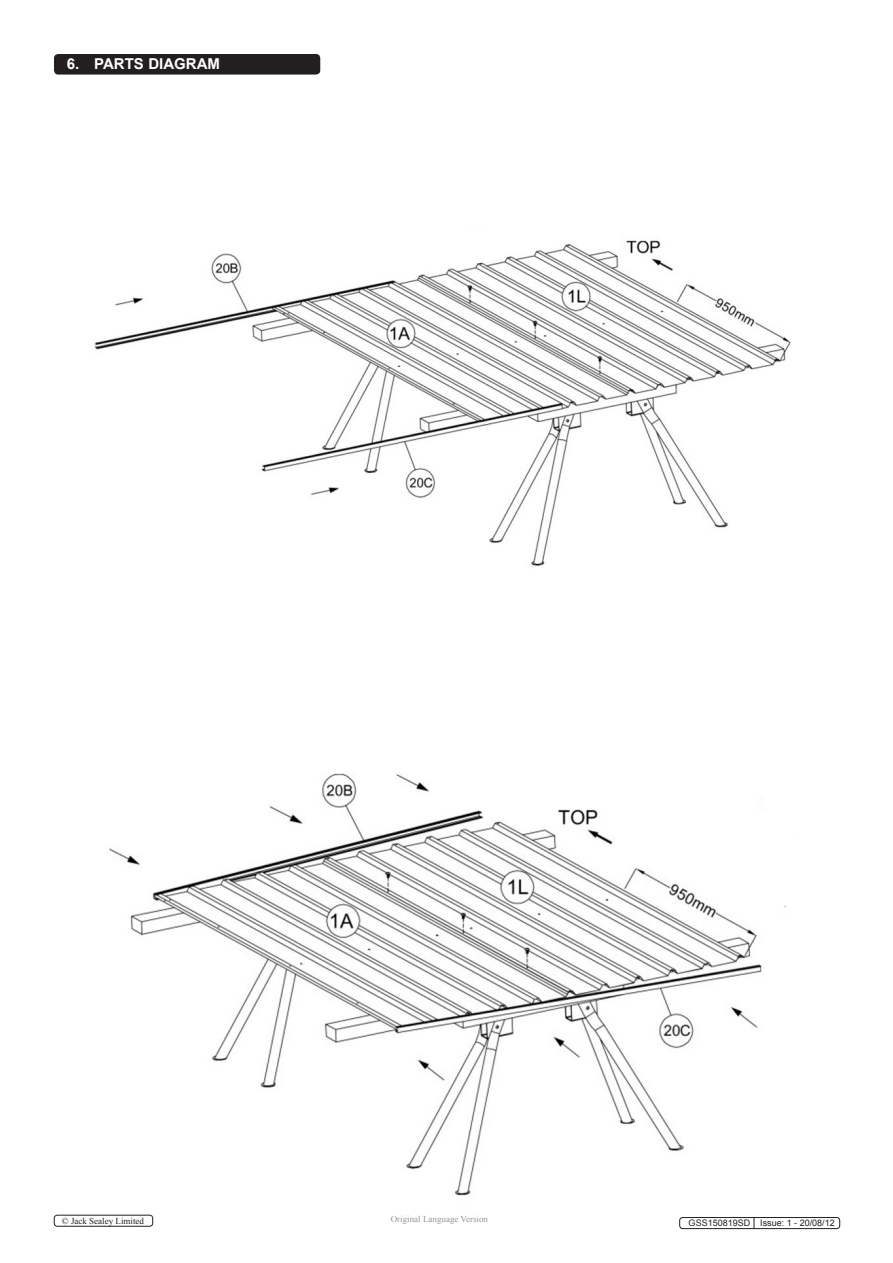
<style>
.page{position:relative;width:893px;height:1263px;background:#fff}
.page>*{position:absolute;margin:0;border:0;box-sizing:border-box;transform-origin:0 0}
.Chapter_Header{font:700 15px "Arial";color:#fff}
.t1{font:9px "Arial";color:#231f20}
.t2{font:9px "Times New Roman";color:#939598}
.t3{font:9px "Times New Roman";color:#231f20}
</style>
<div class="page">
<div style="left:54px;top:54px;width:266px;height:21px;background:#231f20;border-radius:4px"></div>
<img style="left:94px;top:240px;width:697px;height:956px">
<div style="left:679px;top:1217px;width:161px;height:12px;border:1px solid #231f20;border-radius:3px"></div>
<div style="left:54px;top:1215px;width:99px;height:11px;border:1px solid #231f20;border-radius:3px"></div>
<p class="Chapter_Header" style="left:67px;top:54px;width:25px">6. PARTS</p>
<p class="Chapter_Header" style="left:148px;top:54px;width:11px">DIAGRAM</p>
<p class="t2" style="left:391px;top:1213px;width:99px">Original Language Version</p>
<p class="t3" style="left:62px;top:1214px;width:84px">© Jack Sealey Limited</p>
<p class="t1" style="left:689px;top:1217px;width:148px">GSS150819SD Issue: 1 - 20/08/12</p>
</div>
